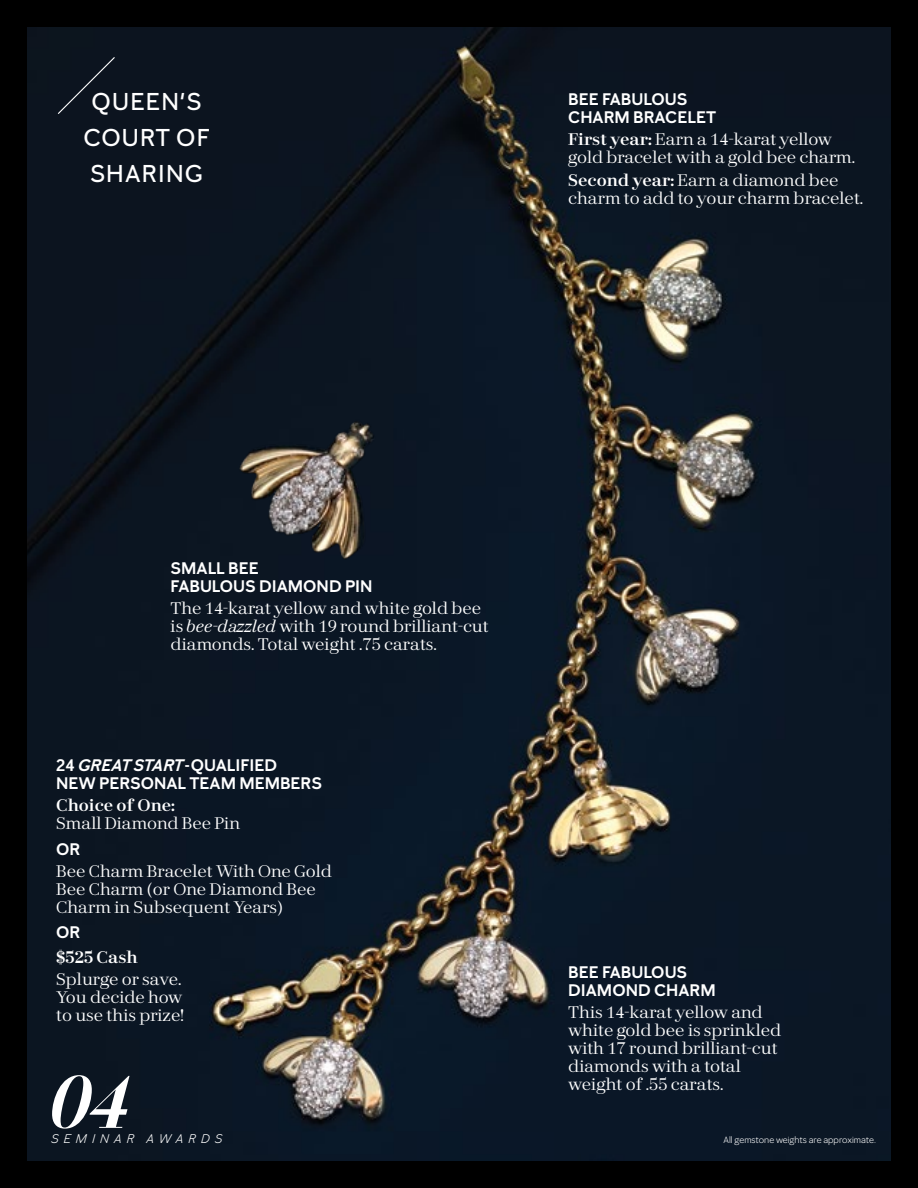
<style>
.page{position:relative;width:918px;height:1188px;background:#000}
.page>*{position:absolute;margin:0;border:0;box-sizing:border-box;transform-origin:0 0}
.t1{font:73.2px "Mary Kay Serif 060 Sem Bd Ita";color:#fff}
.Body_Copy{font:500 24px/36px "Mary Kay Sans";letter-spacing:.05em;color:#fff;text-align:center}
.t2{font:16.5px/18px "Mary Kay Serif 010";color:#fff}
.t3{font:600 16.5px/18px "Mary Kay Sans";color:#fff}
.t4{font:600 16.5px "Mary Kay Serif 010";color:#fff}
.t5{font:italic 12.45px "Mary Kay Sans";letter-spacing:.405em;color:#fff}
.t6{font:9px "Mary Kay Sans";color:#fff}
.s1{font-weight:600}
.s2{font-style:italic}
</style>
<div class="page">
<img style="left:27px;top:27px;width:864px;height:1134px">
<img style="left:223px;top:412px;width:165px;height:176px">
<div style="left:57px;top:56px;width:59px;height:59px;background:#0c141f"></div>
<p class="Body_Copy" style="left:83px;top:83px;width:128px">QUEEN'S<br>COURT OF<br>SHARING</p>
<p class="t3" style="left:568px;top:91px;width:149px">BEE FABULOUS<br>CHARM BRACELET</p>
<p class="t2" style="left:568px;top:130px;width:289px"><span class="s1">First year:</span> Earn a 14-karat yellow gold bracelet with a gold bee charm.</p>
<p class="t2" style="left:568px;top:170px;width:296px"><span class="s1">Second year:</span> Earn a diamond bee charm to add to your charm bracelet.</p>
<p class="t3" style="left:171px;top:559px;width:203px">SMALL BEE<br>FABULOUS DIAMOND PIN</p>
<p class="t2" style="left:171px;top:599px;width:320px">The 14-karat yellow and white gold bee is <span class="s2">bee-dazzled</span> with 19 round brilliant-cut diamonds. Total weight .75 carats.</p>
<p class="t3" style="left:56px;top:757px;width:267px">24 <span class="s2">GREAT START</span>-QUALIFIED<br>NEW PERSONAL TEAM MEMBERS</p>
<p class="t2" style="left:56px;top:796px;width:185px"><span class="s1">Choice of One:<br></span>Small Diamond Bee Pin</p>
<p class="t3" style="left:56px;top:840px;width:26px">OR</p>
<p class="t2" style="left:56px;top:861px;width:277px">Bee Charm Bracelet With One Gold<br>Bee Charm (or One Diamond Bee<br>Charm in Subsequent Years)</p>
<p class="t3" style="left:56px;top:923px;width:26px">OR</p>
<p class="t4" style="left:56px;top:946px;width:83px">$525 Cash</p>
<p class="t2" style="left:56px;top:969px;width:129px">Splurge or save.<br>You decide how to use this prize!</p>
<p class="t3" style="left:568px;top:963px;width:149px">BEE FABULOUS<br>DIAMOND CHARM</p>
<p class="t2" style="left:568px;top:1003px;width:214px">This 14-karat yellow and white gold bee is sprinkled with 17 round brilliant-cut diamonds with a total weight of .55 carats.</p>
<h1 class="t1" style="left:51px;top:1054px;width:82px">04</h1>
<p class="t5" style="left:51px;top:1131px;width:173px">SEMINAR AWARDS</p>
<p class="t6" style="left:724px;top:1134px;width:154px">All gemstone weights are approximate.</p>
</div>
